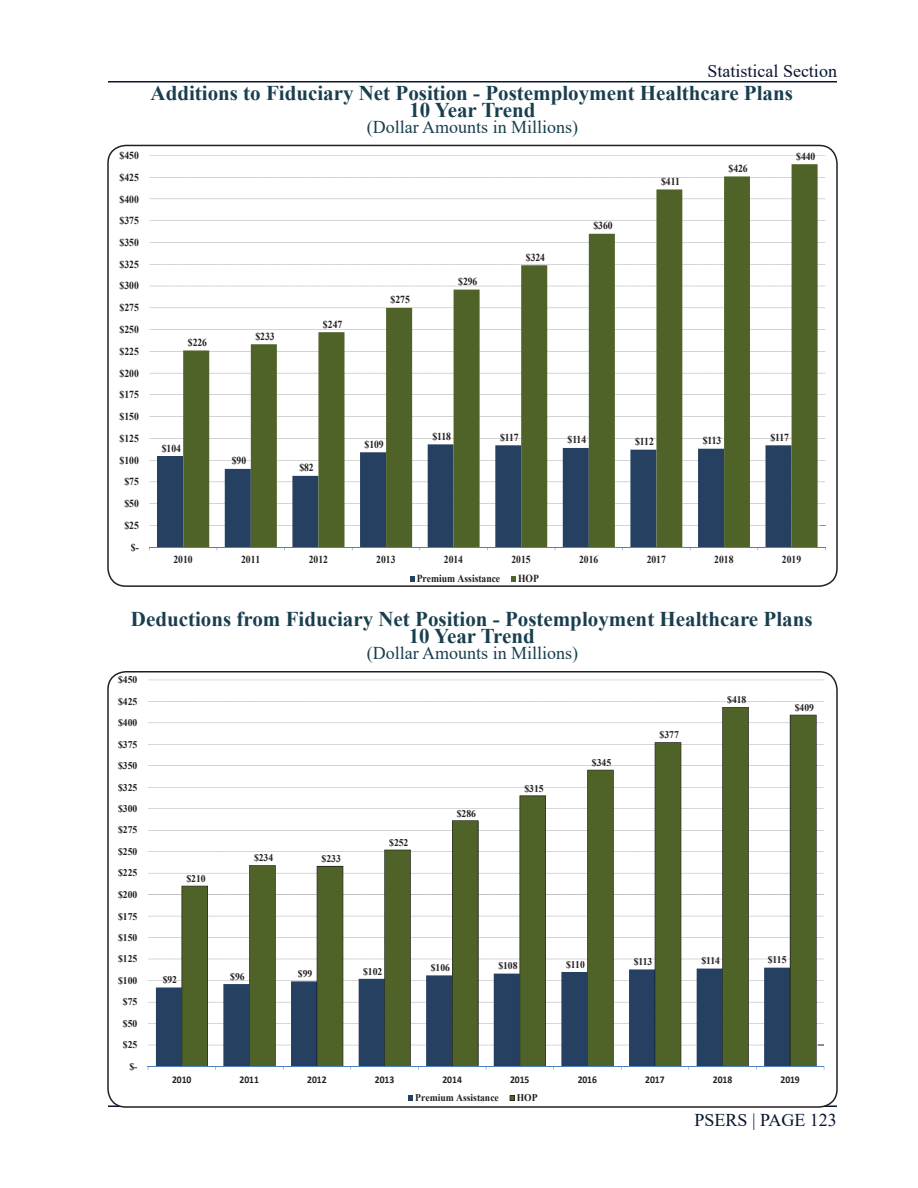
<style>
.page{position:relative;width:918px;height:1188px;background:#fff}
.page>*{position:absolute;margin:0;border:0;box-sizing:border-box;transform-origin:0 0}
.t1{font:700 21px/16.5px "Times New Roman";color:#193f4f;text-align:center}
.t2{font:18px "Times New Roman";color:#193f4f}
.t3{font:18px "Times New Roman";color:#09162f}
.t4{font:700 10.8px "Times New Roman";letter-spacing:-.01em;color:#231f20;scale:.9 1}
.t5{font:700 10.35px "Times New Roman";letter-spacing:-.01em;color:#231f20;scale:.94 1}
.t6{font:700 10.35px "Calibri";color:#231f20;scale:.94 1}
</style>
<div class="page">
<hr style="left:108px;top:81px;width:729px;height:1px;background:#09162f">
<hr style="left:108px;top:1106px;width:729px;height:1px;background:#09162f">
<img style="left:149px;top:155px;width:676px;height:371px">
<div style="left:157px;top:457px;width:26px;height:90px;background:#254061"></div>
<svg style="left:183px;top:164px;width:635px;height:383px"></svg>
<hr style="left:149px;top:547px;width:676px;height:1px;background:#4f81bd">
<svg style="left:410px;top:576px;width:5px;height:5px"></svg>
<svg style="left:511px;top:576px;width:5px;height:5px"></svg>
<div style="left:107px;top:145px;width:731px;height:442px;border:2px solid #231f20;border-radius:18px"></div>
<img style="left:148px;top:680px;width:676px;height:365px">
<svg style="left:156px;top:968px;width:26px;height:98px;fill:#254061"></svg>
<svg style="left:182px;top:707px;width:635px;height:359px"></svg>
<hr style="left:148px;top:1066px;width:676px;height:1px;background:#4f81bd">
<svg style="left:408px;top:1096px;width:5px;height:5px"></svg>
<svg style="left:510px;top:1095px;width:5px;height:6px"></svg>
<div style="left:107px;top:671px;width:731px;height:437px;border:2px solid #231f20;border-radius:18px"></div>
<h2 class="t3" style="left:708px;top:58px;width:131px">Statistical Section</h2>
<p class="t4" style="left:119px;top:148px;width:23px">$450</p>
<p class="t4" style="left:119px;top:169px;width:23px">$425</p>
<p class="t4" style="left:119px;top:191px;width:23px">$400</p>
<p class="t4" style="left:119px;top:213px;width:23px">$375</p>
<p class="t4" style="left:119px;top:234px;width:23px">$350</p>
<p class="t4" style="left:119px;top:256px;width:23px">$325</p>
<p class="t4" style="left:119px;top:278px;width:23px">$300</p>
<p class="t4" style="left:119px;top:300px;width:23px">$275</p>
<p class="t4" style="left:119px;top:322px;width:23px">$250</p>
<p class="t4" style="left:119px;top:343px;width:23px">$225</p>
<p class="t4" style="left:119px;top:365px;width:23px">$200</p>
<p class="t4" style="left:119px;top:387px;width:23px">$175</p>
<p class="t4" style="left:119px;top:409px;width:23px">$150</p>
<p class="t4" style="left:119px;top:430px;width:23px">$125</p>
<p class="t4" style="left:119px;top:452px;width:23px">$100</p>
<p class="t4" style="left:124px;top:474px;width:18px">$75</p>
<p class="t4" style="left:124px;top:496px;width:18px">$50</p>
<p class="t4" style="left:124px;top:517px;width:18px">$25</p>
<p class="t4" style="left:131px;top:539px;width:11px">$-</p>
<p class="t1" style="left:151px;top:84px;width:644px">Additions to Fiduciary Net Position - Postemployment Healthcare Plans</p>
<p class="t1" style="left:409px;top:101px;width:128px">10 Year Trend</p>
<p class="t2" style="left:367px;top:115px;width:213px">(Dollar Amounts in Millions)</p>
<p class="t4" style="left:188px;top:335px;width:23px">$226</p>
<p class="t4" style="left:255px;top:328px;width:23px">$233</p>
<p class="t4" style="left:323px;top:316px;width:23px">$247</p>
<p class="t4" style="left:391px;top:292px;width:23px">$275</p>
<p class="t4" style="left:458px;top:274px;width:23px">$296</p>
<p class="t4" style="left:526px;top:249px;width:23px">$324</p>
<p class="t4" style="left:593px;top:218px;width:23px">$360</p>
<p class="t4" style="left:661px;top:174px;width:22px">$411</p>
<p class="t4" style="left:729px;top:160px;width:23px">$426</p>
<p class="t4" style="left:796px;top:148px;width:23px">$440</p>
<p class="t4" style="left:162px;top:441px;width:23px">$104</p>
<p class="t4" style="left:232px;top:453px;width:18px">$90</p>
<p class="t4" style="left:299px;top:460px;width:17px">$82</p>
<p class="t4" style="left:364px;top:436px;width:23px">$109</p>
<p class="t4" style="left:432px;top:428px;width:22px">$118</p>
<p class="t4" style="left:500px;top:429px;width:22px">$117</p>
<p class="t4" style="left:568px;top:432px;width:22px">$114</p>
<p class="t4" style="left:635px;top:434px;width:22px">$112</p>
<p class="t4" style="left:703px;top:433px;width:22px">$113</p>
<p class="t4" style="left:770px;top:429px;width:22px">$117</p>
<p class="t4" style="left:174px;top:552px;width:23px">2010</p>
<p class="t4" style="left:241px;top:552px;width:23px">2011</p>
<p class="t4" style="left:309px;top:552px;width:23px">2012</p>
<p class="t4" style="left:376px;top:552px;width:23px">2013</p>
<p class="t4" style="left:444px;top:552px;width:23px">2014</p>
<p class="t4" style="left:512px;top:552px;width:23px">2015</p>
<p class="t4" style="left:579px;top:552px;width:23px">2016</p>
<p class="t4" style="left:647px;top:552px;width:23px">2017</p>
<p class="t4" style="left:714px;top:552px;width:23px">2018</p>
<p class="t4" style="left:782px;top:552px;width:23px">2019</p>
<p class="t4" style="left:417px;top:571px;width:94px">Premium Assistance</p>
<p class="t4" style="left:518px;top:571px;width:25px">HOP</p>
<p class="t1" style="left:131px;top:610px;width:683px">Deductions from Fiduciary Net Position - Postemployment Healthcare Plans<br>10 Year Trend</p>
<p class="t2" style="left:367px;top:641px;width:213px">(Dollar Amounts in Millions)</p>
<p class="t5" style="left:118px;top:672px;width:22px">$450</p>
<p class="t5" style="left:118px;top:694px;width:22px">$425</p>
<p class="t5" style="left:118px;top:715px;width:22px">$400</p>
<p class="t5" style="left:118px;top:737px;width:22px">$375</p>
<p class="t5" style="left:118px;top:758px;width:22px">$350</p>
<p class="t5" style="left:118px;top:780px;width:22px">$325</p>
<p class="t5" style="left:118px;top:801px;width:22px">$300</p>
<p class="t5" style="left:118px;top:823px;width:22px">$275</p>
<p class="t5" style="left:118px;top:844px;width:22px">$250</p>
<p class="t5" style="left:118px;top:865px;width:22px">$225</p>
<p class="t5" style="left:118px;top:887px;width:22px">$200</p>
<p class="t5" style="left:118px;top:909px;width:22px">$175</p>
<p class="t5" style="left:118px;top:930px;width:22px">$150</p>
<p class="t5" style="left:118px;top:952px;width:22px">$125</p>
<p class="t5" style="left:118px;top:973px;width:22px">$100</p>
<p class="t5" style="left:123px;top:994px;width:17px">$75</p>
<p class="t5" style="left:123px;top:1016px;width:17px">$50</p>
<p class="t5" style="left:123px;top:1037px;width:17px">$25</p>
<p class="t5" style="left:129px;top:1059px;width:10px">$-</p>
<p class="t5" style="left:186px;top:871px;width:22px">$210</p>
<p class="t5" style="left:254px;top:850px;width:22px">$234</p>
<p class="t5" style="left:321px;top:851px;width:22px">$233</p>
<p class="t5" style="left:389px;top:835px;width:22px">$252</p>
<p class="t5" style="left:457px;top:806px;width:22px">$286</p>
<p class="t5" style="left:524px;top:781px;width:22px">$315</p>
<p class="t5" style="left:592px;top:755px;width:22px">$345</p>
<p class="t5" style="left:659px;top:727px;width:22px">$377</p>
<p class="t5" style="left:727px;top:692px;width:22px">$418</p>
<p class="t5" style="left:795px;top:700px;width:22px">$409</p>
<p class="t5" style="left:163px;top:972px;width:17px">$92</p>
<p class="t5" style="left:230px;top:969px;width:17px">$96</p>
<p class="t5" style="left:298px;top:966px;width:17px">$99</p>
<p class="t5" style="left:363px;top:964px;width:22px">$102</p>
<p class="t5" style="left:431px;top:960px;width:22px">$106</p>
<p class="t5" style="left:498px;top:959px;width:22px">$108</p>
<p class="t5" style="left:566px;top:957px;width:21px">$110</p>
<p class="t5" style="left:634px;top:954px;width:21px">$113</p>
<p class="t5" style="left:701px;top:953px;width:21px">$114</p>
<p class="t5" style="left:768px;top:952px;width:21px">$115</p>
<p class="t6" style="left:172px;top:1072px;width:22px">2010</p>
<p class="t6" style="left:240px;top:1072px;width:22px">2011</p>
<p class="t6" style="left:307px;top:1072px;width:22px">2012</p>
<p class="t6" style="left:375px;top:1072px;width:22px">2013</p>
<p class="t6" style="left:442px;top:1072px;width:22px">2014</p>
<p class="t6" style="left:510px;top:1072px;width:22px">2015</p>
<p class="t6" style="left:578px;top:1072px;width:22px">2016</p>
<p class="t6" style="left:645px;top:1072px;width:22px">2017</p>
<p class="t6" style="left:713px;top:1072px;width:22px">2018</p>
<p class="t6" style="left:780px;top:1072px;width:22px">2019</p>
<p class="t5" style="left:415px;top:1091px;width:90px">Premium Assistance</p>
<p class="t5" style="left:517px;top:1091px;width:24px">HOP</p>
<h2 class="t3" style="left:695px;top:1107px;width:144px">PSERS | PAGE 123</h2>
</div>
